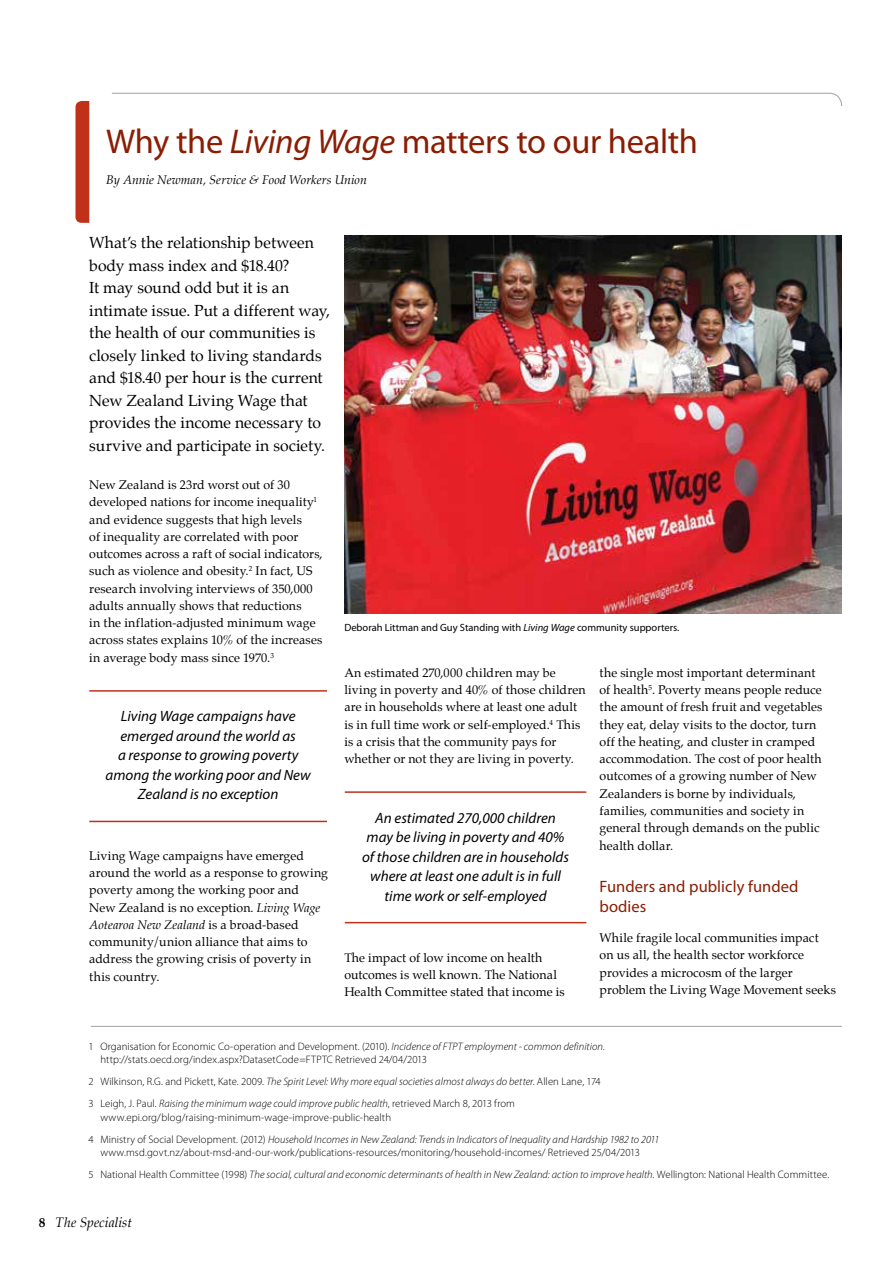
<style>
.page{position:relative;width:893px;height:1263px;background:#fff}
.page>*{position:absolute;margin:0;border:0;box-sizing:border-box;transform-origin:0 0}
.t1{font:34.5px "Myriad Pro";letter-spacing:-.01em;color:#8a1d03}
.t2{font:16.5px/20.2px "Myriad Pro";letter-spacing:.005em;color:#8a1d03}
.t3{font:15.75px/22.5px "Palatino";color:#000}
.t4{font:italic 15px/19.5px "Myriad Pro";color:#000;text-align:center}
.t5{font:italic 13.5px "Palatino";letter-spacing:.005em;color:#000}
.t6{font:12.3px/17.2px "Palatino";letter-spacing:.01em;color:#000}
.t7{font:italic 12.3px "Palatino";letter-spacing:.005em;color:#000}
.t8{font:300 10.8px/22px "Myriad Pro";letter-spacing:.01em;color:#000}
.t9{font:italic 300 10.8px/22px "Myriad Pro";letter-spacing:.005em;color:#000}
.t10{font:10.5px "Myriad Pro";color:#000}
.s1{font-style:italic}
.s2{font-style:normal}
.s3{font-weight:700;font-style:normal}
</style>
<div class="page">
<svg style="left:111px;top:93px;width:731px;height:13px"></svg>
<svg style="left:75px;top:101px;width:14px;height:122px;background:#c23a24"></svg>
<img style="left:344px;top:235px;width:498px;height:378px">
<hr style="left:89px;top:690px;width:238px;height:2px;background:#c0311a">
<hr style="left:89px;top:821px;width:238px;height:1px;background:#c0311a">
<hr style="left:345px;top:791px;width:241px;height:2px;background:#c0311a">
<hr style="left:345px;top:922px;width:241px;height:1px;background:#c0311a">
<hr style="left:91px;top:1026px;width:751px;height:1px;background:#000">
<h1 class="t1" style="left:106px;top:123px;width:593px">Why the <span class="s1">Living Wage</span> matters to our health</h1>
<p class="t7" style="left:106px;top:170px;width:262px">By Annie Newman, Service &amp; Food Workers Union</p>
<p class="t3" style="left:89px;top:231px;width:242px">What’s the relationship between body mass index and $18.40?<br>It may sound odd but it is an intimate issue. Put a different way, the health of our communities is closely linked to living standards and $18.40 per hour is the current<br>New Zealand Living Wage that provides the income necessary to survive and participate in society.</p>
<p class="t6" style="left:89px;top:476px;width:235px">New Zealand is 23rd worst out of 30 developed nations for income inequality<sup>1 </sup>and evidence suggests that high levels<br>of inequality are correlated with poor outcomes across a raft of social indicators, such as violence and obesity.<sup>2</sup> In fact, US research involving interviews of 350,000 adults annually shows that reductions<br>in the inflation-adjusted minimum wage across states explains 10% of the increases in average body mass since 1970.<sup>3</sup></p>
<p class="t4" style="left:106px;top:707px;width:207px">Living Wage campaigns have emerged around the world as<br>a response to growing poverty among the working poor and New<br>Zealand is no exception</p>
<p class="t6" style="left:89px;top:847px;width:240px">Living Wage campaigns have emerged around the world as a response to growing poverty among the working poor and New Zealand is no exception. <span class="s1">Living Wage Aotearoa New Zealand</span> is a broad-based community/union alliance that aims to address the growing crisis of poverty in this country.</p>
<p class="t10" style="left:344px;top:622px;width:337px">Deborah Littman and Guy Standing with <span class="s1">Living Wage</span> community supporters.</p>
<p class="t6" style="left:344px;top:664px;width:243px">An estimated 270,000 children may be living in poverty and 40% of those children are in households where at least one adult is in full time work or self-employed.<sup>4</sup> This is a crisis that the community pays for whether or not they are living in poverty.</p>
<p class="t4" style="left:362px;top:808px;width:208px">An estimated 270,000 children may be living in poverty and 40% of those children are in households where at least one adult is in full time work or self-employed</p>
<p class="t6" style="left:344px;top:949px;width:222px">The impact of low income on health outcomes is well known. The National<br>Health Committee stated that income is</p>
<p class="t6" style="left:600px;top:664px;width:224px">the single most important determinant of health<sup>5</sup>. Poverty means people reduce the amount of fresh fruit and vegetables they eat, delay visits to the doctor, turn off the heating, and cluster in cramped accommodation. The cost of poor health outcomes of a growing number of New Zealanders is borne by individuals, families, communities and society in general through demands on the public health dollar.</p>
<h2 class="t2" style="left:600px;top:876px;width:200px">Funders and publicly funded bodies</h2>
<p class="t6" style="left:600px;top:929px;width:238px">While fragile local communities impact<br>on us all, the health sector workforce provides a microcosm of the larger problem the Living Wage Movement seeks</p>
<p class="t8" style="left:100px;top:1040px;width:506px;line-height:13.5px;text-indent:-12px">1 Organisation for Economic Co-operation and Development. (2010). <span class="s1">Incidence of FTPT employment - common definition. </span>http://stats.oecd.org/index.aspx?DatasetCode=FTPTC Retrieved 24/04/2013</p>
<p class="t9" style="left:88px;top:1071px;width:514px"><span class="s2">2 Wilkinson, R.G. and Pickett, Kate. 2009.</span> The Spirit Level: Why more equal societies almost always do better<span class="s2">. Allen Lane, 174<br>3 Leigh, J. Paul.</span> Raising the minimum wage could improve public health<span class="s2">, retrieved March 8, 2013 from</span></p>
<p class="t8" style="left:88px;top:1106px;width:573px;text-indent:12px">www.epi.org/blog/raising-minimum-wage-improve-public-health<br>4 Ministry of Social Development. (2012) <span class="s1">Household Incomes in New Zealand: Trends in Indicators of Inequality and Hardship 1982 to 2011</span></p>
<p class="t8" style="left:88px;top:1142px;width:742px;text-indent:12px">www.msd.govt.nz/about-msd-and-our-work/publications-resources/monitoring/household-incomes/ Retrieved 25/04/2013<br>5 National Health Committee (1998) <span class="s1">The social, cultural and economic determinants of health in New Zealand: action to improve health</span>. Wellington: National Health Committee.</p>
<p class="t5" style="left:39px;top:1212px;width:95px"><span class="s3">8</span> The Specialist</p>
</div>
